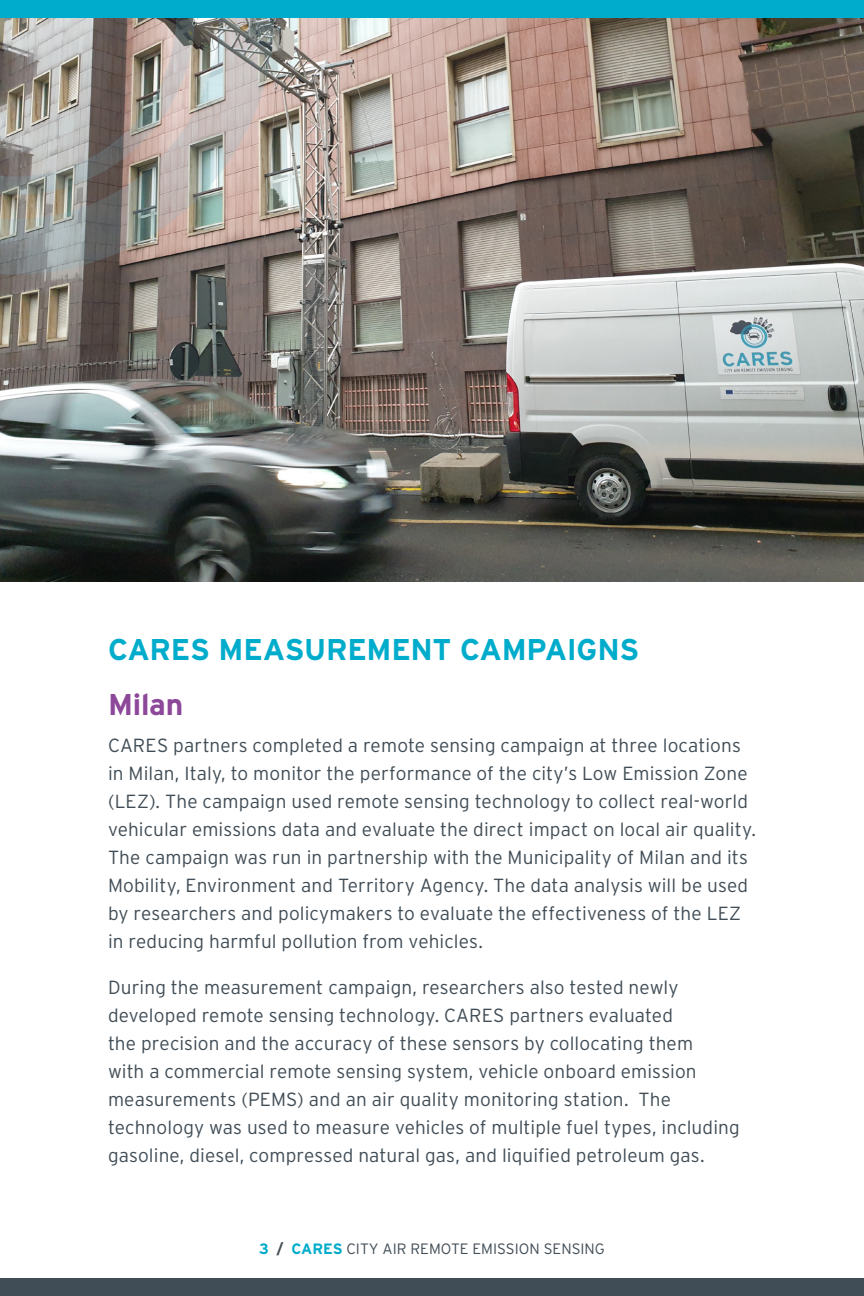
<style>
.page{position:relative;width:864px;height:1296px;background:#fff}
.page>*{position:absolute;margin:0;border:0;box-sizing:border-box;transform-origin:0 0}
.t1{font:700 30px "Interstate";letter-spacing:-.01em;color:#00accb}
.t2{font:700 30px "Interstate";letter-spacing:-.005em;color:#8d489a}
.t3{font:300 19px/28px "Interstate";letter-spacing:.005em;color:#414d56}
.t4{font:300 15px "Interstate";color:#414d56}
.s1{font-weight:700;color:#00accb}
.s2{font-weight:700}
</style>
<div class="page">
<img style="left:0;top:18px;width:864px;height:564px">
<img style="left:0;top:18px;width:274px;height:256px">
<img style="left:0;top:18px;width:195px;height:177px">
<div style="left:0;top:1278px;width:864px;height:18px;background:#414d56"></div>
<div style="left:0;top:0;width:864px;height:18px;background:#00accb"></div>
<h1 class="t1" style="left:108px;top:633px;width:533px">CARES MEASUREMENT CAMPAIGNS</h1>
<h1 class="t2" style="left:108px;top:687px;width:77px">Milan</h1>
<p class="t3" style="left:108px;top:731px;width:650px">CARES partners completed a remote sensing campaign at three locations in Milan, Italy, to monitor the performance of the city’s Low Emission Zone (LEZ). The campaign used remote sensing technology to collect real-world vehicular emissions data and evaluate the direct impact on local air quality.<br>The campaign was run in partnership with the Municipality of Milan and its Mobility, Environment and Territory Agency. The data analysis will be used by researchers and policymakers to evaluate the effectiveness of the LEZ in reducing harmful pollution from vehicles.</p>
<p class="t3" style="left:108px;top:973px;width:633px">During the measurement campaign, researchers also tested newly developed remote sensing technology. CARES partners evaluated<br>the precision and the accuracy of these sensors by collocating them<br>with a commercial remote sensing system, vehicle onboard emission measurements (PEMS) and an air quality monitoring station. The technology was used to measure vehicles of multiple fuel types, including gasoline, diesel, compressed natural gas, and liquified petroleum gas.</p>
<p class="t4" style="left:259px;top:1240px;width:347px"><span class="s1">3</span> <span class="s2">/</span> <span class="s1">CARES</span> CITY AIR REMOTE EMISSION SENSING</p>
</div>
